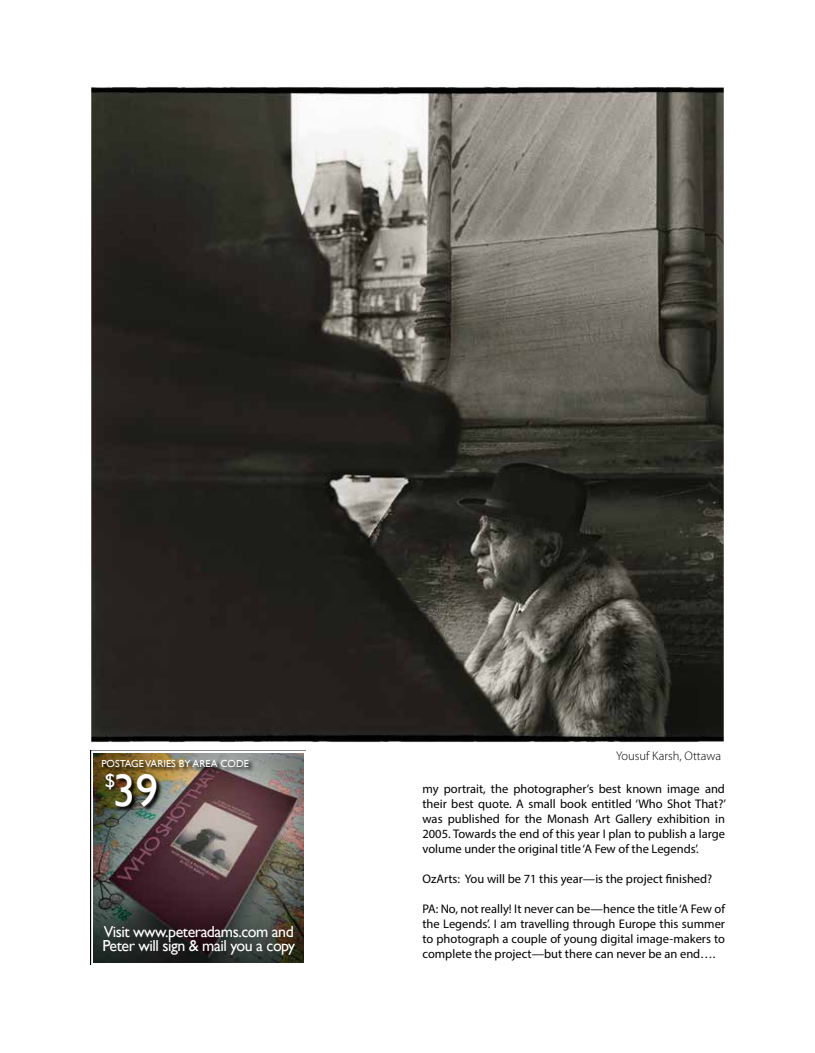
<style>
.page{position:relative;width:815px;height:1053px;background:#fff}
.page>*{position:absolute;margin:0;border:0;box-sizing:border-box;transform-origin:0 0}
.t1{font:45.5px "Gill Sans";color:#fff}
.t2{font:19.38px "Gill Sans";color:#fff}
.t3{font:15.88px/13.6px "Gill Sans";letter-spacing:-.03em;color:#fff}
.t4{font:12.5px/15px "Myriad Pro";color:#000;text-align:justify}
.t5{font:300 12.5px "Myriad Pro";color:#000}
.t6{font:10.25px "Gill Sans";color:#fff}
</style>
<div class="page">
<svg style="left:90px;top:750px;width:216px;height:214px"></svg>
<img style="left:94px;top:753px;width:209px;height:209px">
<img style="left:102px;top:759px;width:153px;height:53px">
<svg style="left:104px;top:771px;width:16px;height:23px"></svg>
<img style="left:92px;top:87px;width:631px;height:655px">
<svg style="left:419px;top:727px;width:305px;height:16px;background:#32312e"></svg>
<p class="t6" style="left:101px;top:757px;width:149px">POSTAGE VARIES BY AREA CODE</p>
<h1 class="t1" style="left:113px;top:763px;width:47px">39</h1>
<h2 class="t2" style="left:105px;top:769px;width:12px">$</h2>
<p class="t3" style="left:102px;top:924px;width:194px">Visit www.peteradams.com and<br>Peter will sign &amp; mail you a copy</p>
<p class="t5" style="left:616px;top:748px;width:107px">Yousuf Karsh, Ottawa</p>
<p class="t4" style="left:422px;top:781px;width:305px">my portrait, the photographer’s best known image and their best quote. A small book entitled ‘Who Shot That?’ was published for the Monash Art Gallery exhibition in 2005. Towards the end of this year I plan to publish a large volume under the original title ‘A Few of the Legends’.</p>
<p class="t4" style="left:422px;top:871px;width:291px">OzArts: You will be 71 this year—is the project finished?</p>
<p class="t4" style="left:422px;top:901px;width:304px">PA: No, not really! It never can be—hence the title ‘A Few of the Legends’. I am travelling through Europe this summer to photograph a couple of young digital image-makers to complete the project—but there can never be an end….</p>
</div>
